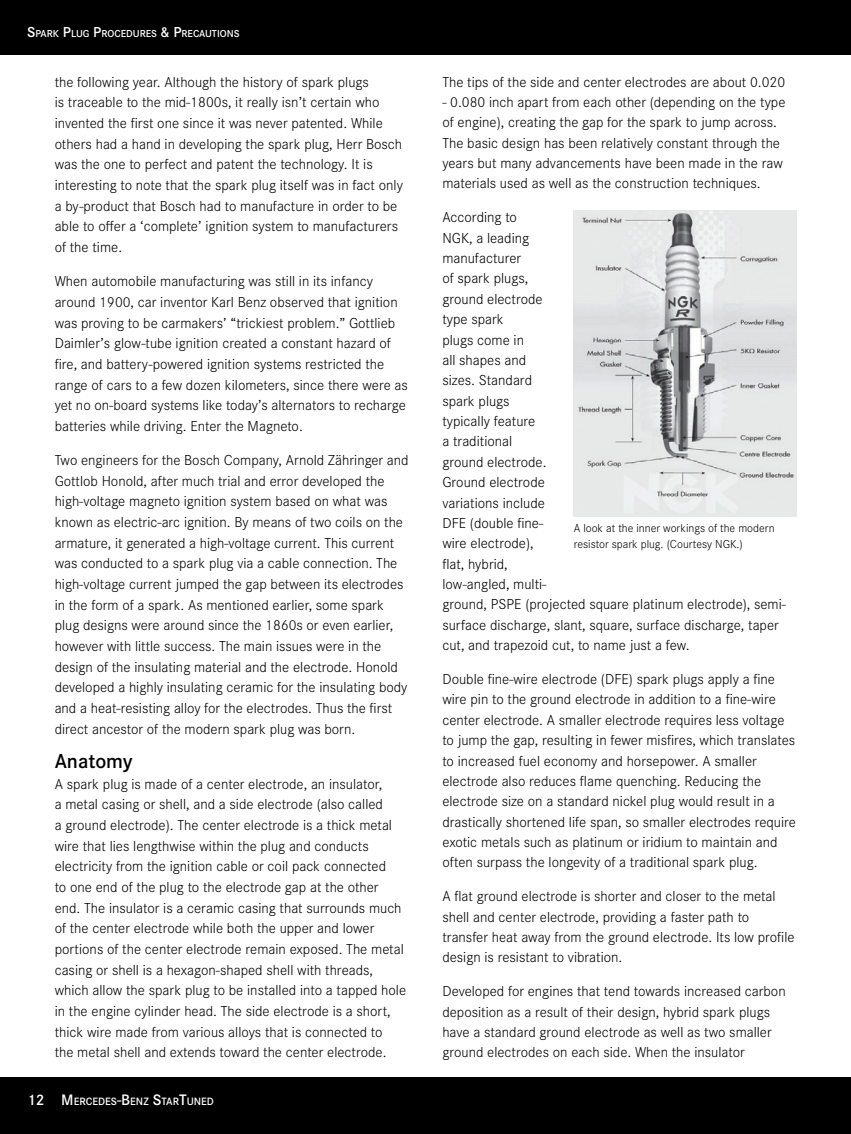
<style>
.page{position:relative;width:851px;height:1134px;background:#fff}
.page>*{position:absolute;margin:0;border:0;box-sizing:border-box;transform-origin:0 0}
.Chapter_Title{font:600 21px "Corporate S";color:#000}
.Copy{font:300 15px/20.7px "Corporate S";color:#000}
.t1{font:300 12px/16.2px "Corporate S";color:#000}
.t2{font:600 10.95px "Corporate S";color:#fff}
.t3{font:600 10.5px "Corporate S";color:#fff}
.s1{font-size:15px}
.s2{font-size:15.75px}
</style>
<div class="page">
<div style="left:0;top:1077px;width:850px;height:57px;background:#000"></div>
<div style="left:0;top:0;width:850px;height:55px;background:#000"></div>
<img style="left:573px;top:211px;width:223px;height:306px">
<p class="t3" style="left:27px;top:27px;width:214px"><span class="s1">S</span>PARK <span class="s1">P</span>LUG <span class="s1">P</span>ROCEDURES <span class="s1">&amp; P</span>RECAUTIONS</p>
<p class="Copy" style="left:55px;top:71px;width:350px">the following year. Although the history of spark plugs<br>is traceable to the mid-1800s, it really isn’t certain who invented the first one since it was never patented. While others had a hand in developing the spark plug, Herr Bosch was the one to perfect and patent the technology. It is interesting to note that the spark plug itself was in fact only a by-product that Bosch had to manufacture in order to be able to offer a ‘complete’ ignition system to manufacturers of the time.</p>
<p class="Copy" style="left:55px;top:270px;width:355px">When automobile manufacturing was still in its infancy around 1900, car inventor Karl Benz observed that ignition was proving to be carmakers’ “trickiest problem.” Gottlieb Daimler’s glow-tube ignition created a constant hazard of fire, and battery-powered ignition systems restricted the range of cars to a few dozen kilometers, since there were as yet no on-board systems like today’s alternators to recharge batteries while driving. Enter the Magneto.</p>
<p class="Copy" style="left:55px;top:449px;width:355px">Two engineers for the Bosch Company, Arnold Zähringer and Gottlob Honold, after much trial and error developed the high-voltage magneto ignition system based on what was known as electric-arc ignition. By means of two coils on the armature, it generated a high-voltage current. This current was conducted to a spark plug via a cable connection. The high-voltage current jumped the gap between its electrodes in the form of a spark. As mentioned earlier, some spark plug designs were around since the 1860s or even earlier, however with little success. The main issues were in the design of the insulating material and the electrode. Honold developed a highly insulating ceramic for the insulating body and a heat-resisting alloy for the electrodes. Thus the first direct ancestor of the modern spark plug was born.</p>
<p class="Chapter_Title" style="left:55px;top:747px;width:79px">Anatomy</p>
<p class="Copy" style="left:55px;top:773px;width:353px">A spark plug is made of a center electrode, an insulator,<br>a metal casing or shell, and a side electrode (also called<br>a ground electrode). The center electrode is a thick metal wire that lies lengthwise within the plug and conducts electricity from the ignition cable or coil pack connected<br>to one end of the plug to the electrode gap at the other end. The insulator is a ceramic casing that surrounds much of the center electrode while both the upper and lower portions of the center electrode remain exposed. The metal casing or shell is a hexagon-shaped shell with threads, which allow the spark plug to be installed into a tapped hole in the engine cylinder head. The side electrode is a short, thick wire made from various alloys that is connected to<br>the metal shell and extends toward the center electrode.</p>
<p class="t2" style="left:27px;top:1094px;width:188px"><span class="s2">12 M</span>ERCEDES<span class="s2">-B</span>ENZ <span class="s2">S</span>TAR<span class="s2">T</span>UNED</p>
<p class="Copy" style="left:442px;top:71px;width:344px">The tips of the side and center electrodes are about 0.020</p>
<p class="Copy" style="left:442px;top:91px;width:344px">- 0.080 inch apart from each other (depending on the type of engine), creating the gap for the spark to jump across.<br>The basic design has been relatively constant through the years but many advancements have been made in the raw materials used as well as the construction techniques.</p>
<p class="Copy" style="left:442px;top:207px;width:345px">According to<br>NGK, a leading<br>manufacturer<br>of spark plugs,<br>ground electrode<br>type spark<br>plugs come in<br>all shapes and<br>sizes. Standard<br>spark plugs<br>typically feature<br>a traditional<br>ground electrode.<br>Ground electrode<br>variations include<br>DFE (double fine-<br>wire electrode),<br>flat, hybrid,<br>low-angled, multi-<br>ground, PSPE (projected square platinum electrode), semi&shy;surface discharge, slant, square, surface discharge, taper cut, and trapezoid cut, to name just a few.</p>
<p class="Copy" style="left:442px;top:668px;width:355px">Double fine-wire electrode (DFE) spark plugs apply a fine wire pin to the ground electrode in addition to a fine-wire center electrode. A smaller electrode requires less voltage to jump the gap, resulting in fewer misfires, which translates to increased fuel economy and horsepower. A smaller electrode also reduces flame quenching. Reducing the electrode size on a standard nickel plug would result in a drastically shortened life span, so smaller electrodes require exotic metals such as platinum or iridium to maintain and often surpass the longevity of a traditional spark plug.</p>
<p class="Copy" style="left:442px;top:886px;width:354px">A flat ground electrode is shorter and closer to the metal shell and center electrode, providing a faster path to transfer heat away from the ground electrode. Its low profile design is resistant to vibration.</p>
<p class="Copy" style="left:442px;top:981px;width:345px">Developed for engines that tend towards increased carbon deposition as a result of their design, hybrid spark plugs have a standard ground electrode as well as two smaller ground electrodes on each side. When the insulator</p>
<p class="t1" style="left:573px;top:519px;width:202px">A look at the inner workings of the modern resistor spark plug. (Courtesy NGK.)</p>
</div>
